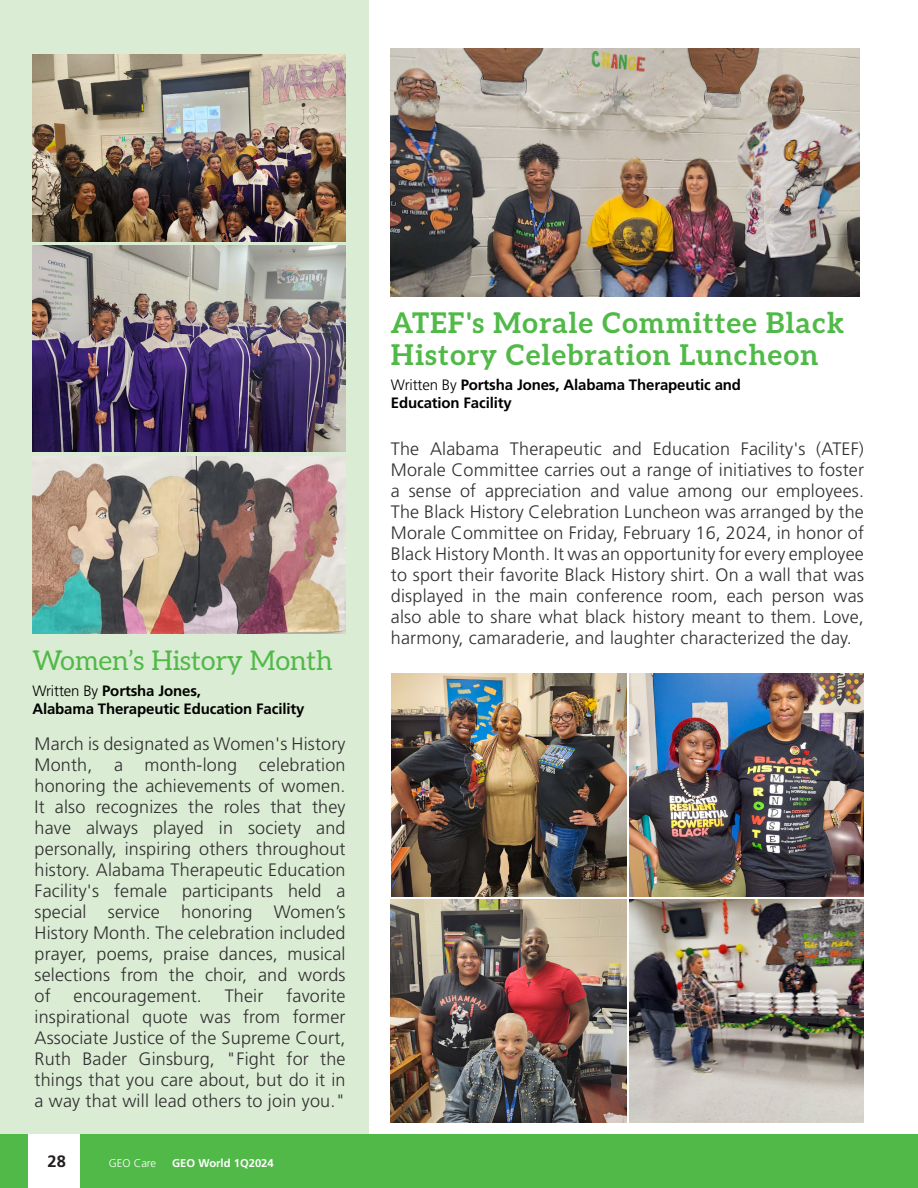
<style>
.page{position:relative;width:918px;height:1188px;background:#fff}
.page>*{position:absolute;margin:0;border:0;box-sizing:border-box;transform-origin:0 0}
.t1{font:700 28.5px/31.5px "Aleo";letter-spacing:.03em;color:#51b948}
.t2{font:27px "Aleo";letter-spacing:-.005em;color:#51b948}
._2nd_paragraph_style{font:300 18px/21px "Frutiger LT Std";letter-spacing:.01em;color:#312f30;text-align:justify}
.t3{font:700 16.5px "Frutiger LT Std";color:#231f20}
.t4{font:700 15px/17.5px "Frutiger LT Std";letter-spacing:-.01em;color:#000}
.t5{font:700 11.25px "Frutiger LT Std";color:#fff}
.t6{font:300 11.25px "Frutiger LT Std";color:#fff}
.s1{font-weight:300}
</style>
<div class="page">
<div style="left:0;top:1134px;width:918px;height:54px;background:#51b948"></div>
<div style="left:28px;top:1134px;width:52px;height:54px;background:#fff"></div>
<img style="left:629px;top:900px;width:234px;height:222px">
<img style="left:391px;top:49px;width:469px;height:248px">
<img style="left:391px;top:900px;width:235px;height:222px">
<div style="left:0;top:0;width:369px;height:1133px;background:#daecd4"></div>
<img style="left:32px;top:54px;width:314px;height:188px">
<img style="left:32px;top:457px;width:314px;height:177px">
<img style="left:32px;top:246px;width:314px;height:206px">
<img style="left:630px;top:674px;width:234px;height:222px">
<img style="left:392px;top:674px;width:235px;height:222px">
<p class="t2" style="left:32px;top:640px;width:302px">Women’s History Month</p>
<p class="t4" style="left:32px;top:682px;width:170px"><span class="s1">Written By</span> Portsha Jones,</p>
<p class="t4" style="left:32px;top:700px;width:274px">Alabama Therapeutic Education Facility</p>
<p class="_2nd_paragraph_style" style="left:35px;top:733px;width:313px">March is designated as Women's History Month, a month-long celebration honoring the achievements of women.<br>It also recognizes the roles that they have always played in society and personally, inspiring others throughout history. Alabama Therapeutic Education Facility's female participants held a special service honoring Women’s History Month. The celebration included prayer, poems, praise dances, musical selections from the choir, and words of</p>
<p class="_2nd_paragraph_style" style="left:35px;top:985px;width:313px;text-indent:252px">favorite inspirational quote was from former Associate Justice of the Supreme Court, Ruth Bader Ginsburg, "Fight for the things that you care about, but do it in a way that will lead others to join you."</p>
<p class="_2nd_paragraph_style" style="left:74px;top:985px;width:130px">encouragement.</p>
<p class="_2nd_paragraph_style" style="left:225px;top:985px;width:40px">Their</p>
<p class="t3" style="left:48px;top:1152px;width:20px">28</p>
<p class="t6" style="left:109px;top:1157px;width:49px">GEO Care</p>
<p class="t5" style="left:172px;top:1157px;width:103px">GEO World 1Q2024</p>
<p class="t1" style="left:391px;top:306px;width:455px">ATEF's Morale Committee Black<br>History Celebration Luncheon</p>
<p class="t4" style="left:391px;top:376px;width:352px"><span class="s1">Written By</span> Portsha Jones, Alabama Therapeutic and<br>Education Facility</p>
<p class="_2nd_paragraph_style" style="left:391px;top:439px;width:475px">The Alabama Therapeutic and Education Facility's (ATEF)<br>Morale Committee carries out a range of initiatives to foster a sense of appreciation and value among our employees.<br>The Black History Celebration Luncheon was arranged by the Morale Committee on Friday, February 16, 2024, in honor of Black History Month. It was an opportunity for every employee to sport their favorite Black History shirt. On a wall that was displayed in the main conference room, each person was also able to share what black history meant to them. Love, harmony, camaraderie, and laughter characterized the day.</p>
</div>
